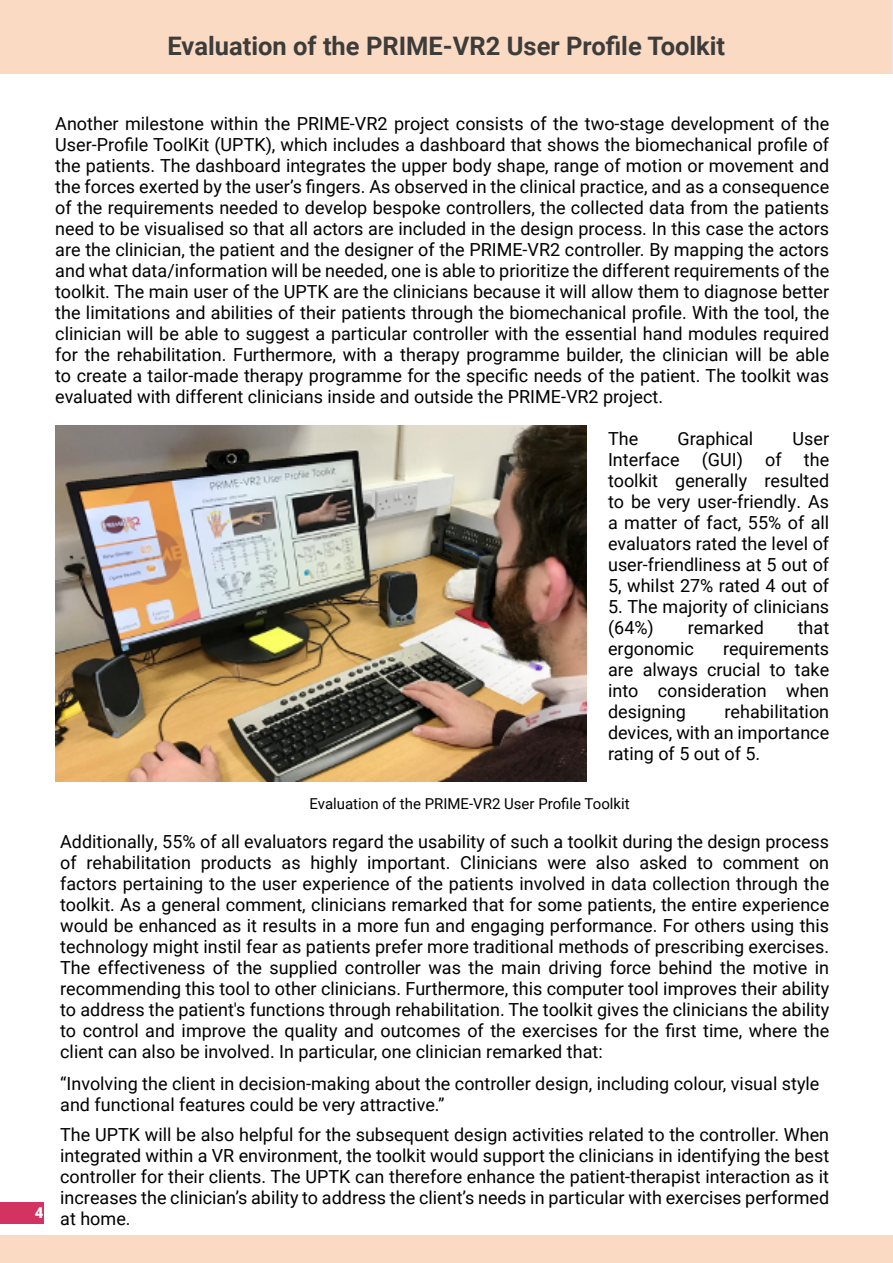
<style>
.page{position:relative;width:893px;height:1263px;background:#fff}
.page>*{position:absolute;margin:0;border:0;box-sizing:border-box;transform-origin:0 0}
.t1{font:700 25.5px "Roboto";color:#3c3c3b}
.t2{font:18px/21px "Roboto";color:#000;text-align:justify}
.t3{font:15px "Roboto";color:#000}
.t4{font:900 15px "Roboto";color:#fff}
</style>
<div class="page">
<div style="left:0;top:0;width:893px;height:73px;background:#fbdac4"></div>
<hr style="left:892px;top:0;width:1px;height:73px;background:#eee3f1">
<img style="left:56px;top:426px;width:531px;height:355px">
<div style="left:0;top:1235px;width:893px;height:28px;background:#fbdac4"></div>
<div style="left:0;top:1202px;width:43px;height:21px;background:#d33360"></div>
<h1 class="t1" style="left:168px;top:28px;width:559px">Evaluation of the PRIME-VR2 User Profile Toolkit</h1>
<p class="t2" style="left:55px;top:112px;width:775px">Another milestone within the PRIME-VR2 project consists of the two-stage development of the User-Profile ToolKit (UPTK), which includes a dashboard that shows the biomechanical profile of the patients. The dashboard integrates the upper body shape, range of motion or movement and the forces exerted by the user’s fingers. As observed in the clinical practice, and as a consequence of the requirements needed to develop bespoke controllers, the collected data from the patients need to be visualised so that all actors are included in the design process. In this case the actors are the clinician, the patient and the designer of the PRIME-VR2 controller. By mapping the actors and what data/information will be needed, one is able to prioritize the different requirements of the toolkit. The main user of the UPTK are the clinicians because it will allow them to diagnose better the limitations and abilities of their patients through the biomechanical profile. With the tool, the clinician will be able to suggest a particular controller with the essential hand modules required for the rehabilitation. Furthermore, with a therapy programme builder, the clinician will be able to create a tailor-made therapy programme for the specific needs of the patient. The toolkit was evaluated with different clinicians inside and outside the PRIME-VR2 project.</p>
<p class="t2" style="left:608px;top:427px;width:32px">The</p>
<p class="t2" style="left:678px;top:427px;width:77px">Graphical</p>
<p class="t2" style="left:608px;top:427px;width:223px;text-indent:185px">User Interface (GUI) of the toolkit generally resulted to be very user-friendly. As a matter of fact, 55% of all evaluators rated the level of user-friendliness at 5 out of 5, whilst 27% rated 4 out of</p>
<p class="t2" style="left:608px;top:595px;width:223px">5. The majority of clinicians (64%)</p>
<p class="t2" style="left:688px;top:616px;width:78px">remarked</p>
<p class="t2" style="left:798px;top:616px;width:33px">that</p>
<p class="t2" style="left:608px;top:637px;width:87px">ergonomic</p>
<p class="t2" style="left:608px;top:637px;width:223px;text-indent:115px">requirements are always crucial to take into consideration when designing</p>
<p class="t2" style="left:608px;top:700px;width:223px;text-indent:116px">rehabilitation devices, with an importance rating of 5 out of 5.</p>
<p class="t4" style="left:35px;top:1202px;width:10px">4</p>
<p class="t3" style="left:310px;top:793px;width:322px">Evaluation of the PRIME-VR2 User Profile Toolkit</p>
<p class="t2" style="left:60px;top:830px;width:770px">Additionally, 55% of all evaluators regard the usability of such a toolkit during the design process of rehabilitation products as highly important. Clinicians were also asked to comment on factors pertaining to the user experience of the patients involved in data collection through the toolkit. As a general comment, clinicians remarked that for some patients, the entire experience would be enhanced as it results in a more fun and engaging performance. For others using this technology might instil fear as patients prefer more traditional methods of prescribing exercises.<br>The effectiveness of the supplied controller was the main driving force behind the motive in recommending this tool to other clinicians. Furthermore, this computer tool improves their ability to address the patient's functions through rehabilitation. The toolkit gives the clinicians the ability to control and improve the quality and outcomes of the exercises for the first time, where the client can also be involved. In particular, one clinician remarked that:</p>
<p class="t2" style="left:60px;top:1072px;width:761px">“Involving the client in decision-making about the controller design, including colour, visual style and functional features could be very attractive.”</p>
<p class="t2" style="left:60px;top:1123px;width:770px">The UPTK will be also helpful for the subsequent design activities related to the controller. When integrated within a VR environment, the toolkit would support the clinicians in identifying the best controller for their clients. The UPTK can therefore enhance the patient-therapist interaction as it increases the clinician’s ability to address the client’s needs in particular with exercises performed at home.</p>
</div>
